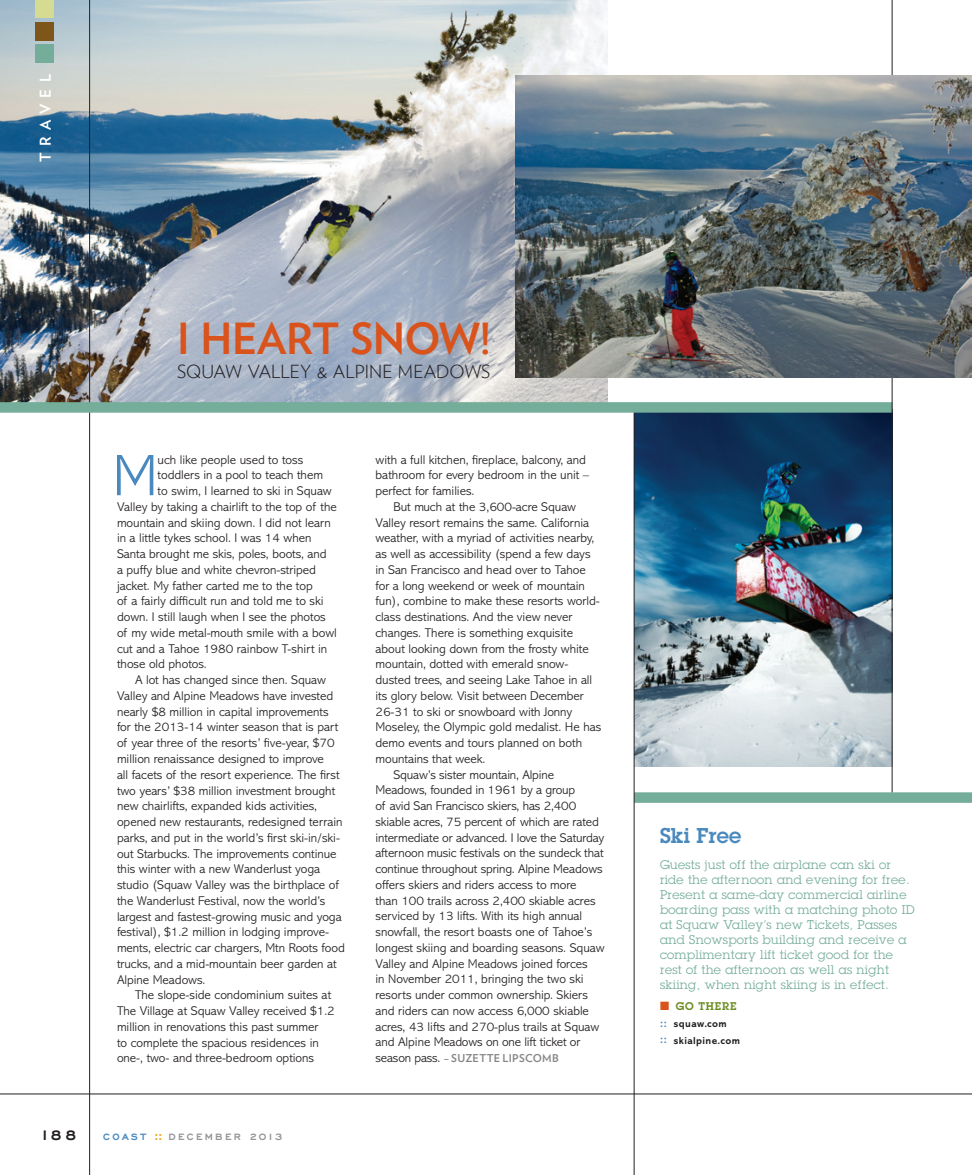
<style>
.page{position:relative;width:972px;height:1175px;background:#fff}
.page>*{position:absolute;margin:0;border:0;box-sizing:border-box;transform-origin:0 0}
.t1{font:58.95px "Abadi Light PL";color:#4a89be}
.t2{font:700 42.75px "Verlag";letter-spacing:-.02em;color:#d9531c}
.t3{font:600 21px "Lubalin Graph Std";letter-spacing:.005em;color:#4a89be}
.t4{font:300 18px "Verlag";color:#231f20}
.t5{font:18px "Engravers Gothic Bold T";color:#231f20}
.t6{font:700 15px "Verlag";letter-spacing:.415em;color:#fff}
.t7{font:12.75px/15.8px "Abadi Light PL";letter-spacing:-.005em;color:#231f20}
.t8{font:12.3px/15px "Lubalin Graph Std";letter-spacing:.025em;color:#74ad99}
.t9{font:12px "Engravers Gothic Bold T";letter-spacing:.2em;color:#939598}
.t10{font:600 10.95px "Lubalin Graph Std";letter-spacing:.085em;color:#6d8d23}
.t11{font:700 10.8px "Verlag";letter-spacing:.03em;color:#878586}
.t12{font:10.2px/16.8px "Abadi Bold PL";letter-spacing:.035em;color:#231f20}
.s1{color:#4a89be}
.s2{font-family:"Grotesque MT Std";font-weight:700;color:#e7a512}
.s3{font-family:"Verlag";font-weight:700;font-size:10.8px;color:#878586}
.s4{color:#d9531c}
.s5{font-size:11.25px;color:#4a89be}
</style>
<div class="page">
<img style="left:635px;top:412px;width:257px;height:354px">
<div style="left:634px;top:792px;width:338px;height:10px;background:#74ad99"></div>
<hr style="left:634px;top:411px;width:1px;height:763px;background:#231f20">
<img style="left:0;top:0;width:607px;height:402px">
<hr style="left:89px;top:0;width:1px;height:1174px;background:#231f20">
<hr style="left:0;top:1093px;width:972px;height:1px;background:#231f20">
<div style="left:36px;top:0;width:18px;height:18px;background:#d5db91"></div>
<div style="left:36px;top:22px;width:18px;height:18px;background:#7f5619"></div>
<div style="left:36px;top:44px;width:18px;height:18px;background:#74ad99"></div>
<div style="left:0;top:402px;width:892px;height:10px;background:#74ad99"></div>
<hr style="left:892px;top:0;width:1px;height:792px;background:#231f20">
<img style="left:516px;top:75px;width:456px;height:303px">
<p class="t6" style="left:34px;top:162px;width:89px;rotate:-90deg">TRAVEL</p>
<h2 class="t2" style="left:177px;top:305px;width:82px">I HEART</h2>
<h2 class="t2" style="left:351px;top:305px;width:142px">SNOW!</h2>
<h3 class="t4" style="left:177px;top:358px;width:314px">SQUAW VALLEY &amp; ALPINE MEADOWS</h3>
<h1 class="t1" style="left:112px;top:443px;width:47px">M</h1>
<p class="t7" style="left:158px;top:452px;width:147px">uch like people used to toss</p>
<p class="t7" style="left:158px;top:467px;width:167px">toddlers in a pool to teach them</p>
<p class="t7" style="left:158px;top:483px;width:176px">to swim, I learned to ski in Squaw</p>
<p class="t7" style="left:117px;top:499px;width:221px">Valley by taking a chairlift to the top of the</p>
<p class="t7" style="left:117px;top:515px;width:215px">mountain and skiing down. I did not learn</p>
<p class="t7" style="left:117px;top:530px;width:196px">in a little tykes school. I was 14 when</p>
<p class="t7" style="left:117px;top:546px;width:211px">Santa brought me skis, poles, boots, and</p>
<p class="t7" style="left:117px;top:562px;width:201px">a puffy blue and white chevron-striped</p>
<p class="t7" style="left:117px;top:578px;width:197px">jacket. My father carted me to the top</p>
<p class="t7" style="left:117px;top:593px;width:208px">of a fairly difficult run and told me to ski</p>
<p class="t7" style="left:117px;top:609px;width:210px">down. I still laugh when I see the photos</p>
<p class="t7" style="left:117px;top:625px;width:221px">of my wide metal-mouth smile with a bowl</p>
<p class="t7" style="left:117px;top:641px;width:212px">cut and a Tahoe 1980 rainbow T-shirt in</p>
<p class="t7" style="left:117px;top:656px;width:91px">those old photos.</p>
<p class="t7" style="left:135px;top:672px;width:193px">A lot has changed since then. Squaw</p>
<p class="t7" style="left:117px;top:688px;width:218px">Valley and Alpine Meadows have invested</p>
<p class="t7" style="left:117px;top:704px;width:213px">nearly $8 million in capital improvements</p>
<p class="t7" style="left:117px;top:719px;width:223px">for the 2013-14 winter season that is part</p>
<p class="t7" style="left:117px;top:735px;width:219px">of year three of the resorts’ five-year, $70</p>
<p class="t7" style="left:117px;top:751px;width:208px">million renaissance designed to improve</p>
<p class="t7" style="left:117px;top:767px;width:224px">all facets of the resort experience. The first</p>
<p class="t7" style="left:117px;top:782px;width:220px">two years’ $38 million investment brought</p>
<p class="t7" style="left:117px;top:798px;width:202px">new chairlifts, expanded kids activities,</p>
<p class="t7" style="left:117px;top:814px;width:227px">opened new restaurants, redesigned terrain</p>
<p class="t7" style="left:117px;top:830px;width:225px">parks, and put in the world’s first ski-in/ski-</p>
<p class="t7" style="left:117px;top:845px;width:221px">out Starbucks. The improvements continue</p>
<p class="t7" style="left:117px;top:861px;width:205px">this winter with a new Wanderlust yoga</p>
<p class="t7" style="left:117px;top:877px;width:223px">studio (Squaw Valley was the birthplace of</p>
<p class="t7" style="left:117px;top:893px;width:210px">the Wanderlust Festival, now the world’s</p>
<p class="t7" style="left:117px;top:908px;width:226px">largest and fastest-growing music and yoga</p>
<p class="t7" style="left:117px;top:924px;width:214px">festival), $1.2 million in lodging improve-</p>
<p class="t7" style="left:117px;top:940px;width:229px">ments, electric car chargers, Mtn Roots food</p>
<p class="t7" style="left:117px;top:955px;width:221px">trucks, and a mid-mountain beer garden at</p>
<p class="t7" style="left:117px;top:971px;width:90px">Alpine Meadows.</p>
<p class="t7" style="left:135px;top:987px;width:198px">The slope-side condominium suites at</p>
<p class="t7" style="left:117px;top:1003px;width:219px">The Village at Squaw Valley received $1.2</p>
<p class="t7" style="left:117px;top:1018px;width:203px">million in renovations this past summer</p>
<p class="t7" style="left:117px;top:1034px;width:203px">to complete the spacious residences in</p>
<p class="t7" style="left:117px;top:1050px;width:199px">one-, two- and three-bedroom options</p>
<h3 class="t5" style="left:39px;top:1125px;width:39px">188</h3>
<p class="t9" style="left:103px;top:1130px;width:181px"><span class="s1">coast</span> <span class="s2">::</span> DECEMBER 2013</p>
<p class="t7" style="left:376px;top:451px;width:215px">with a full kitchen, fireplace, balcony, and bathroom for every bedroom in the unit – perfect for families.</p>
<p class="t7" style="left:394px;top:499px;width:184px">But much at the 3,600-acre Squaw</p>
<p class="t7" style="left:376px;top:514px;width:215px">Valley resort remains the same. California</p>
<p class="t7" style="left:376px;top:530px;width:220px">weather, with a myriad of activities nearby,</p>
<p class="t7" style="left:376px;top:546px;width:217px">as well as accessibility (spend a few days</p>
<p class="t7" style="left:376px;top:562px;width:212px">in San Francisco and head over to Tahoe</p>
<p class="t7" style="left:376px;top:577px;width:211px">for a long weekend or week of mountain</p>
<p class="t7" style="left:376px;top:593px;width:226px">fun), combine to make these resorts world-</p>
<p class="t7" style="left:376px;top:609px;width:198px">class destinations. And the view never</p>
<p class="t7" style="left:376px;top:625px;width:199px">changes. There is something exquisite</p>
<p class="t7" style="left:376px;top:640px;width:215px">about looking down from the frosty white</p>
<p class="t7" style="left:376px;top:656px;width:194px">mountain, dotted with emerald snow-</p>
<p class="t7" style="left:376px;top:672px;width:218px">dusted trees, and seeing Lake Tahoe in all</p>
<p class="t7" style="left:376px;top:688px;width:210px">its glory below. Visit between December</p>
<p class="t7" style="left:376px;top:703px;width:198px">26-31 to ski or snowboard with Jonny</p>
<p class="t7" style="left:376px;top:719px;width:227px">Moseley, the Olympic gold medalist. He has</p>
<p class="t7" style="left:376px;top:735px;width:208px">demo events and tours planned on both</p>
<p class="t7" style="left:376px;top:751px;width:111px">mountains that week.</p>
<p class="t7" style="left:394px;top:766px;width:162px">Squaw’s sister mountain, Alpine</p>
<p class="t7" style="left:376px;top:782px;width:201px">Meadows, founded in 1961 by a group</p>
<p class="t7" style="left:376px;top:798px;width:202px">of avid San Francisco skiers, has 2,400</p>
<p class="t7" style="left:376px;top:814px;width:225px">skiable acres, 75 percent of which are rated</p>
<p class="t7" style="left:376px;top:829px;width:230px">intermediate or advanced. I love the Saturday</p>
<p class="t7" style="left:376px;top:845px;width:230px">afternoon music festivals on the sundeck that</p>
<p class="t7" style="left:376px;top:861px;width:229px">continue throughout spring. Alpine Meadows</p>
<p class="t7" style="left:376px;top:877px;width:203px">offers skiers and riders access to more</p>
<p class="t7" style="left:376px;top:892px;width:222px">than 100 trails across 2,400 skiable acres</p>
<p class="t7" style="left:376px;top:908px;width:208px">serviced by 13 lifts. With its high annual</p>
<p class="t7" style="left:376px;top:924px;width:218px">snowfall, the resort boasts one of Tahoe’s</p>
<p class="t7" style="left:376px;top:940px;width:231px">longest skiing and boarding seasons. Squaw</p>
<p class="t7" style="left:376px;top:955px;width:214px">Valley and Alpine Meadows joined forces</p>
<p class="t7" style="left:376px;top:971px;width:210px">in November 2011, bringing the two ski</p>
<p class="t7" style="left:376px;top:987px;width:214px">resorts under common ownership. Skiers</p>
<p class="t7" style="left:376px;top:1003px;width:215px">and riders can now access 6,000 skiable</p>
<p class="t7" style="left:376px;top:1018px;width:225px">acres, 43 lifts and 270-plus trails at Squaw</p>
<p class="t7" style="left:376px;top:1034px;width:206px">and Alpine Meadows on one lift ticket or</p>
<p class="t7" style="left:376px;top:1050px;width:105px">season pass. <span class="s3">– SUZETTE</span></p>
<p class="t11" style="left:503px;top:1050px;width:58px">LIPSCOMB</p>
<h3 class="t3" style="left:660px;top:821px;width:83px">SKI FREE</h3>
<p class="t8" style="left:660px;top:856px;width:256px">Guests just off the airplane can ski or ride the afternoon and evening for free.<br>Present a same-day commercial airline boarding pass with a matching photo ID at Squaw Valley’s new Tickets, Passes and Snowsports building and receive a complimentary lift ticket good for the rest of the afternoon as well as night skiing, when night skiing is in effect.</p>
<p class="t10" style="left:660px;top:999px;width:78px"><span class="s4">■</span> GO THERE</p>
<p class="t12" style="left:660px;top:1015px;width:82px"><span class="s5">::</span> squaw.com<br><span class="s5">::</span> skialpine.com</p>
</div>
